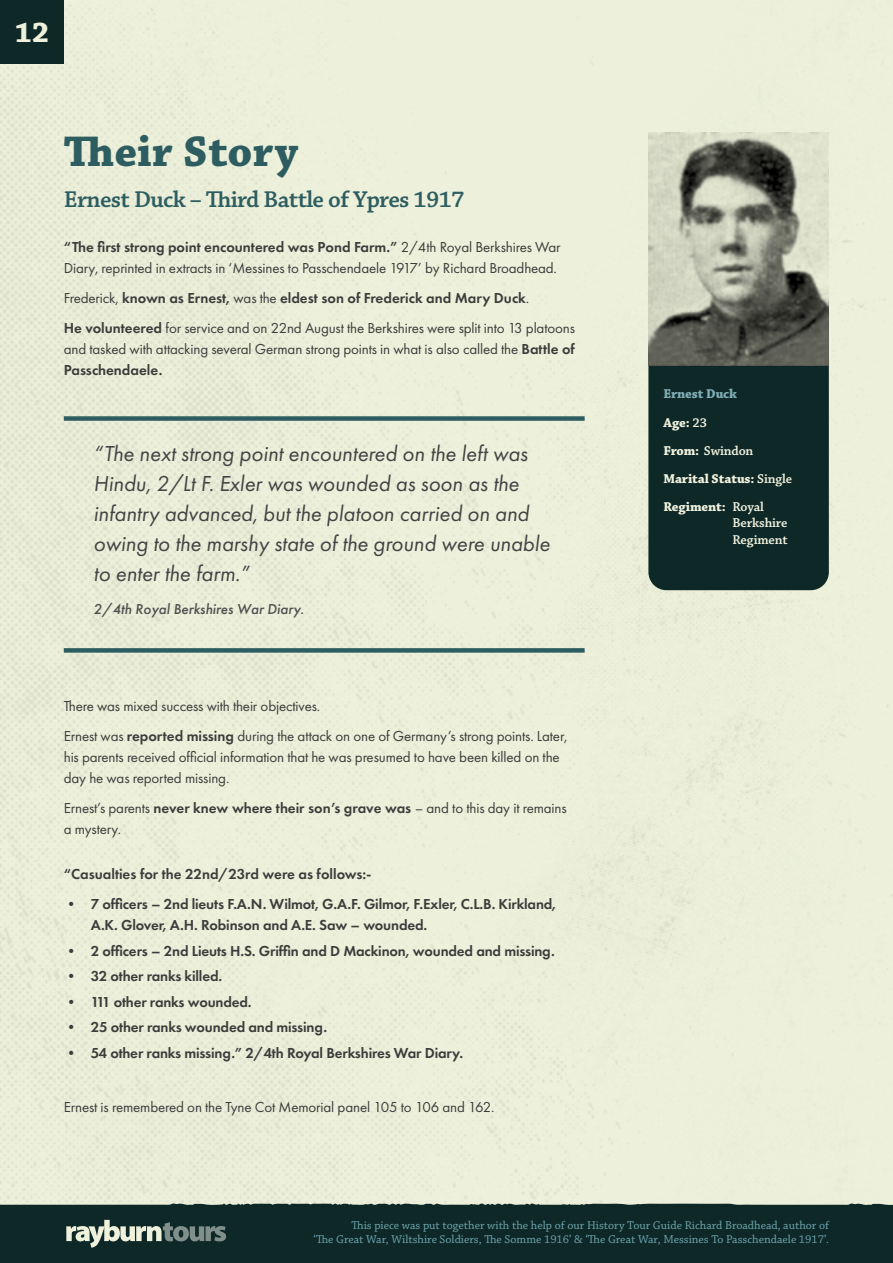
<style>
.page{position:relative;width:893px;height:1263px;background:#fff}
.page>*{position:absolute;margin:0;border:0;box-sizing:border-box;transform-origin:0 0}
.t1{font:45px "Chaparral Pro Bold Capt";color:#2e5d61}
.t2{font:30px "Chaparral Pro Bold Capt";color:#eef1db}
.t3{font:24px "Chaparral Pro Semibold Capt";letter-spacing:-.03em;color:#2e5d61}
.t4{font:italic 22.5px/30px "Futura PT";color:#444344}
.t5{font:15px/21px "Futura PT";letter-spacing:-.01em;color:#3c3c3b}
.t6{font:600 15px/21px "Futura PT";letter-spacing:-.01em;color:#3c3c3b}
.t7{font:italic 500 15px "Futura PT";color:#525051}
.t8{font:700 13.5px/28.2px "Chaparral Pro";letter-spacing:-.01em;color:#f0f2de}
.t9{font:600 13.5px/16.2px "Chaparral Pro";letter-spacing:-.01em;color:#f0f2de}
.t10{font:12px/14.4px "Chaparral Pro";color:#6ea5ad;text-align:right}
.s1{font-weight:600}
.s2{color:#80aeb5}
</style>
<div class="page">
<div style="left:648px;top:366px;width:181px;height:224px;background:#0e2828"></div>
<img style="left:648px;top:133px;width:181px;height:233px">
<div style="left:0;top:0;width:64px;height:64px;background:#0e2828"></div>
<div style="left:0;top:1206px;width:893px;height:57px;background:#0e2828"></div>
<svg style="left:0;top:1202px;width:893px;height:4px;background:#8f9c8f"></svg>
<svg style="left:66px;top:1220px;width:160px;height:28px"></svg>
<div style="left:64px;top:648px;width:521px;height:5px;background:#2e5d61"></div>
<div style="left:64px;top:416px;width:521px;height:5px;background:#2e5d61"></div>
<h2 class="t2" style="left:15px;top:14px;width:36px">12</h2>
<h1 class="t1" style="left:64px;top:125px;width:236px">Their Story</h1>
<h3 class="t3" style="left:64px;top:185px;width:402px">Ernest Duck – Third Battle of Ypres 1917</h3>
<p class="t5" style="left:64px;top:236px;width:498px"><span class="s1">“The first strong point encountered was Pond Farm.”</span> 2/4th Royal Berkshires War<br>Diary, reprinted in extracts in ‘Messines to Passchendaele 1917’ by Richard Broadhead.</p>
<p class="t5" style="left:64px;top:283px;width:513px;line-height:30px">Frederick, <span class="s1">known as Ernest,</span> was the <span class="s1">eldest son of Frederick and Mary Duck</span>.<br><span class="s1">He volunteered</span> for service and on 22nd August the Berkshires were split into 13 platoons</p>
<p class="t5" style="left:64px;top:338px;width:513px">and tasked with attacking several German strong points in what is also called the <span class="s1">Battle of<br>Passchendaele.</span></p>
<h3 class="t4" style="left:94px;top:438px;width:458px">“The next strong point encountered on the left was Hindu, 2/Lt F. Exler was wounded as soon as the infantry advanced, but the platoon carried on and owing to the marshy state of the ground were unable to enter the farm.”</h3>
<p class="t7" style="left:94px;top:600px;width:212px">2/4th Royal Berkshires War Diary.</p>
<p class="t5" style="left:64px;top:691px;width:505px;line-height:30px">There was mixed success with their objectives.<br>Ernest was <span class="s1">reported missing</span> during the attack on one of Germany’s strong points. Later,</p>
<p class="t5" style="left:64px;top:746px;width:497px">his parents received official information that he was presumed to have been killed on the day he was reported missing.</p>
<p class="t5" style="left:64px;top:797px;width:504px">Ernest’s parents <span class="s1">never knew where their son’s grave was</span> – and to this day it remains a mystery.</p>
<p class="t6" style="left:64px;top:863px;width:309px">“Casualties for the 22nd/23rd were as follows:-</p>
<p class="t6" style="left:91px;top:893px;width:467px;text-indent:-27px">• 7 officers – 2nd lieuts F.A.N. Wilmot, G.A.F. Gilmor, F.Exler, C.L.B. Kirkland,<br>A.K. Glover, A.H. Robinson and A.E. Saw – wounded.</p>
<p class="t6" style="left:64px;top:940px;width:493px">• 2 officers – 2nd Lieuts H.S. Griffin and D Mackinon, wounded and missing.</p>
<p class="t6" style="left:64px;top:965px;width:160px">• 32 other ranks killed.</p>
<p class="t6" style="left:64px;top:991px;width:189px">• 111 other ranks wounded.</p>
<p class="t6" style="left:64px;top:1016px;width:265px">• 25 other ranks wounded and missing.</p>
<p class="t6" style="left:64px;top:1042px;width:401px">• 54 other ranks missing.” 2/4th Royal Berkshires War Diary.</p>
<p class="t5" style="left:64px;top:1096px;width:432px">Ernest is remembered on the Tyne Cot Memorial panel 105 to 106 and 162.</p>
<p class="t8" style="left:663px;top:380px;width:130px"><span class="s2">Ernest Duck<br></span>Age: <span class="s1">23<br></span>From: <span class="s1">Swindon<br></span>Marital Status: <span class="s1">Single<br></span>Regiment: <span class="s1">Royal</span></p>
<p class="t9" style="left:732px;top:515px;width:57px">Berkshire<br>Regiment</p>
<p class="t10" style="left:314px;top:1218px;width:517px">This piece was put together with the help of our History Tour Guide Richard Broadhead, author of<br>‘The Great War, Wiltshire Soldiers, The Somme 1916’ &amp; ‘The Great War, Messines To Passchendaele 1917’.</p>
</div>
